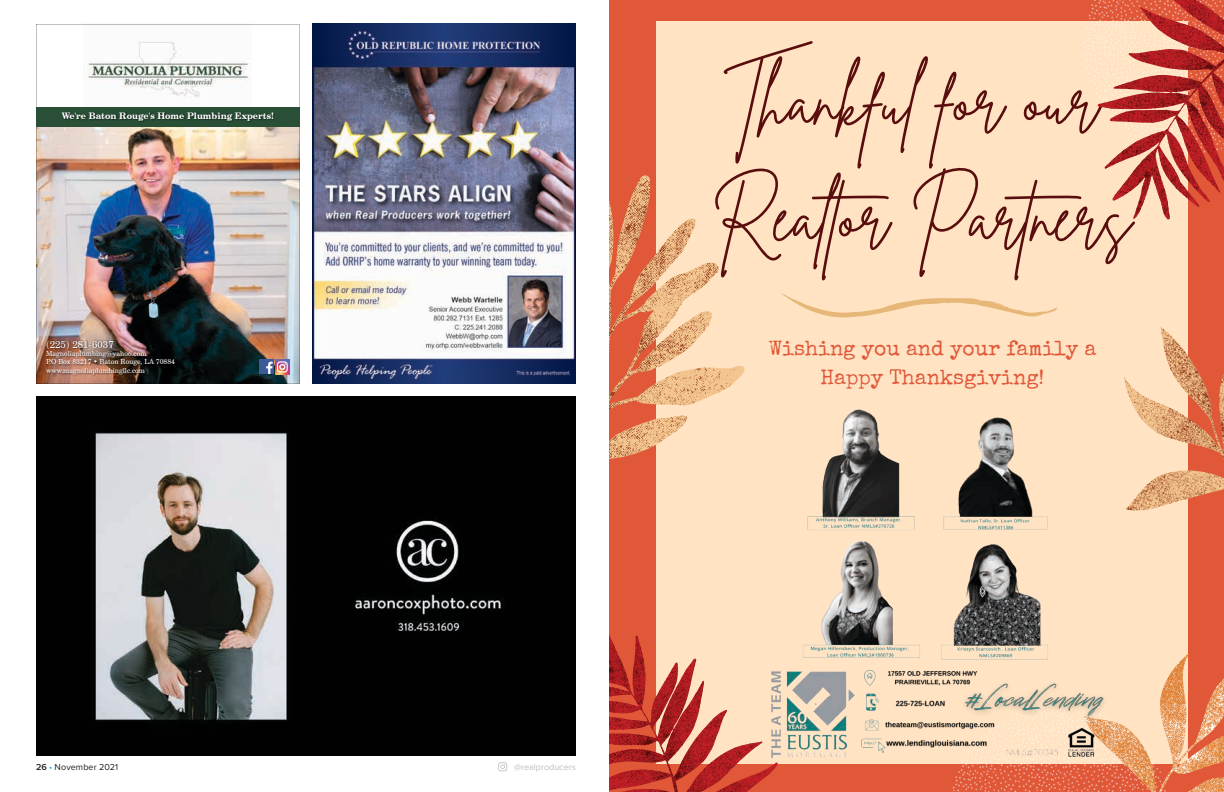
<style>
.page{position:relative;width:1224px;height:792px;background:#fff}
.page>*{position:absolute;margin:0;border:0;box-sizing:border-box;transform-origin:0 0}
.t1{font:21px/29.2px "Special Elite";color:#e05838;text-align:center}
.t2{font:10px "Century Schoolbook BT";color:#fff}
.t3{font:700 9px "Century Schoolbook BT";color:#fff}
.t4{font:9px "Proxima Nova";letter-spacing:.01em;color:#231f20}
.t5{font:9px "Proxima Nova";color:#bcbec0}
.t6{font:7px/8.4px "Century Schoolbook BT";color:#fff}
.s1{font-weight:600}
.s2{color:#19a8e0}
</style>
<div class="page">
<svg style="left:498px;top:762px;width:9px;height:9px"></svg>
<div style="left:609px;top:0;width:615px;height:792px;background:#e05838"></div>
<div style="left:656px;top:22px;width:532px;height:742px;background:#ffe3c3"></div>
<svg style="left:1160px;top:653px;width:64px;height:139px"></svg>
<svg style="left:609px;top:175px;width:131px;height:284px"></svg>
<svg style="left:1124px;top:327px;width:100px;height:184px"></svg>
<svg style="left:781px;top:293px;width:277px;height:24px"></svg>
<svg style="left:714px;top:0;width:510px;height:280px"></svg>
<svg style="left:609px;top:634px;width:153px;height:158px"></svg>
<img style="left:1109px;top:705px;width:60px;height:87px">
<img style="left:762px;top:409px;width:347px;height:383px">
<img style="left:36px;top:396px;width:540px;height:360px">
<img style="left:36px;top:24px;width:264px;height:360px">
<div style="left:36px;top:107px;width:264px;height:20px;background:#295037"></div>
<img style="left:60px;top:112px;width:217px;height:23px">
<img style="left:312px;top:24px;width:264px;height:360px">
<p class="t3" style="left:62px;top:110px;width:214px">We're Baton Rouge's Home Plumbing Experts!</p>
<h2 class="t2" style="left:46px;top:338px;width:69px">(225) 281-6037</h2>
<p class="t6" style="left:46px;top:349px;width:130px">Magnoliaplumbing@yahoo.com<br>P.O Box 83217 • Baton Rouge, LA 70884 www.magnoliaplumbingllc.com</p>
<p class="t4" style="left:36px;top:762px;width:84px"><span class="s1">26</span> <span class="s2">•</span> November 2021</p>
<p class="t5" style="left:514px;top:762px;width:63px">@realproducers</p>
<h1 class="t1" style="left:769px;top:334px;width:329px">Wishing you and your family a<br>Happy Thanksgiving!</h1>
</div>
